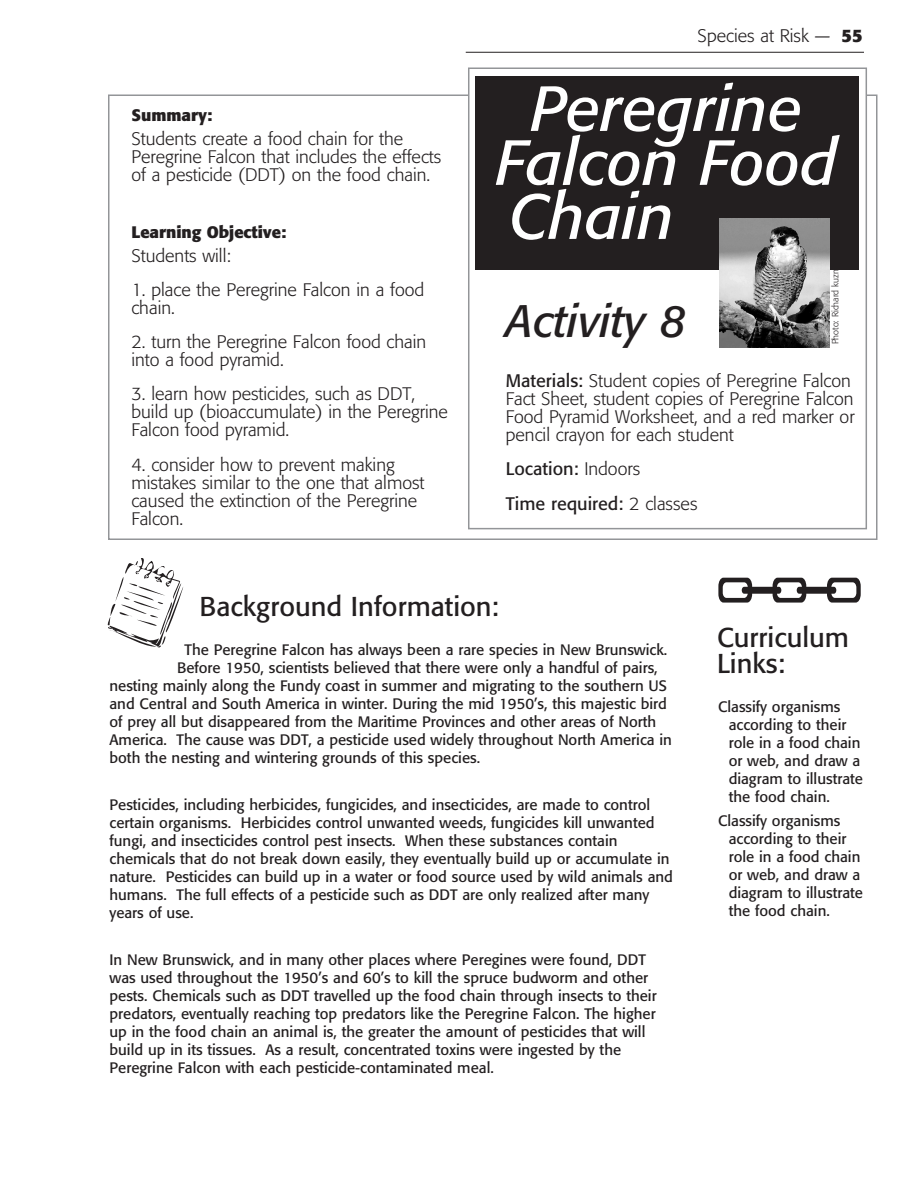
<style>
.page{position:relative;width:918px;height:1188px;background:#fff}
.page>*{position:absolute;margin:0;border:0;box-sizing:border-box;transform-origin:0 0}
._01_titres_activités{font:italic 63px/54px "Formata";color:#fff}
._02_Titres_activités{font:italic 45px "Formata";color:#231f20}
._11_Fut_titres_bold{font:27px "Formata";color:#231f20}
._32_Curriculum_link{font:27px/25.5px "Formata";color:#231f20}
._04_Sommaire_texte{font:300 18px/18px "Formata";color:#231f20}
._04_Sommaire_texte-2{font:18px "Formata";color:#231f20}
._03_Sommaire_titre{font:700 16.5px "Formata";color:#231f20}
._32_TX_Curriculum_li{font:15px/18px "Formata";color:#231f20}
._04_Sommaire_texte-3{font:300 9px "Formata";color:#231f20}
.s1{font-weight:700}
.s2{font-weight:400}
.s3{font-weight:300}
</style>
<div class="page">
<hr style="left:466px;top:52px;width:398px;height:1px;background:#231f20">
<div style="left:468px;top:68px;width:399px;height:461px;background:#fff;border:2px solid #939598"></div>
<div style="left:475px;top:76px;width:383px;height:194px;background:#231f20"></div>
<div style="left:720px;top:218px;width:109px;height:133px;background:linear-gradient(to right,#fff,#fff)"></div>
<img style="left:720px;top:218px;width:109px;height:129px">
<svg style="left:718px;top:578px;width:143px;height:25px"></svg>
<svg style="left:108px;top:558px;width:75px;height:89px"></svg>
<p class="_03_Sommaire_titre" style="left:131px;top:105px;width:82px">Summary:</p>
<p class="_04_Sommaire_texte" style="left:131px;top:130px;width:311px">Students create a food chain for the<br>Peregrine Falcon that includes the effects of a pesticide (DDT) on the food chain.</p>
<p class="_03_Sommaire_titre" style="left:131px;top:222px;width:156px">Learning Objective:</p>
<p class="_04_Sommaire_texte" style="left:131px;top:247px;width:101px">Students will:</p>
<p class="_04_Sommaire_texte" style="left:131px;top:281px;width:294px">1. place the Peregrine Falcon in a food chain.</p>
<p class="_04_Sommaire_texte" style="left:131px;top:333px;width:296px">2. turn the Peregrine Falcon food chain into a food pyramid.</p>
<p class="_04_Sommaire_texte" style="left:131px;top:385px;width:318px">3. learn how pesticides, such as DDT, build up (bioaccumulate) in the Peregrine<br>Falcon food pyramid.</p>
<p class="_04_Sommaire_texte" style="left:131px;top:456px;width:295px">4. consider how to prevent making mistakes similar to the one that almost caused the extinction of the Peregrine<br>Falcon.</p>
<p class="_04_Sommaire_texte" style="left:698px;top:27px;width:166px">Species at Risk — <span class="s1">55</span></p>
<p class="_01_titres_activités" style="left:496px;top:82px;width:343px;text-indent:35px">Peregrine<br>Falcon Food<br>Chain</p>
<p class="_04_Sommaire_texte-3" style="left:830px;top:344px;width:96px;rotate:-90deg">Photo: Richard kuzminski</p>
<p class="_02_Titres_activités" style="left:506px;top:294px;width:182px">Activity 8</p>
<p class="_04_Sommaire_texte" style="left:506px;top:372px;width:350px"><span class="s2">Materials:</span> Student copies of Peregrine Falcon Fact Sheet, student copies of Peregrine Falcon Food Pyramid Worksheet, and a red marker or pencil crayon for each student</p>
<p class="_04_Sommaire_texte-2" style="left:506px;top:458px;width:136px">Location: <span class="s3">Indoors</span></p>
<p class="_04_Sommaire_texte-2" style="left:506px;top:492px;width:193px">Time required: <span class="s3">2 classes</span></p>
<p class="_11_Fut_titres_bold" style="left:200px;top:590px;width:301px">Background Information:</p>
<p class="_32_TX_Curriculum_li" style="left:184px;top:641px;width:484px">The Peregrine Falcon has always been a rare species in New Brunswick.</p>
<p class="_32_TX_Curriculum_li" style="left:177px;top:659px;width:482px">Before 1950, scientists believed that there were only a handful of pairs,</p>
<p class="_32_TX_Curriculum_li" style="left:110px;top:677px;width:559px">nesting mainly along the Fundy coast in summer and migrating to the southern US</p>
<p class="_32_TX_Curriculum_li" style="left:110px;top:695px;width:559px">and Central and South America in winter. During the mid 1950’s, this majestic bird</p>
<p class="_32_TX_Curriculum_li" style="left:110px;top:713px;width:548px">of prey all but disappeared from the Maritime Provinces and other areas of North</p>
<p class="_32_TX_Curriculum_li" style="left:110px;top:731px;width:564px">America. The cause was DDT, a pesticide used widely throughout North America in</p>
<p class="_32_TX_Curriculum_li" style="left:110px;top:749px;width:372px">both the nesting and wintering grounds of this species.</p>
<p class="_32_TX_Curriculum_li" style="left:110px;top:796px;width:565px">Pesticides, including herbicides, fungicides, and insecticides, are made to control certain organisms. Herbicides control unwanted weeds, fungicides kill unwanted fungi, and insecticides control pest insects. When these substances contain chemicals that do not break down easily, they eventually build up or accumulate in nature. Pesticides can build up in a water or food source used by wild animals and humans. The full effects of a pesticide such as DDT are only realized after many years of use.</p>
<p class="_32_TX_Curriculum_li" style="left:110px;top:951px;width:549px">In New Brunswick, and in many other places where Peregines were found, DDT was used throughout the 1950’s and 60’s to kill the spruce budworm and other pests. Chemicals such as DDT travelled up the food chain through insects to their predators, eventually reaching top predators like the Peregrine Falcon. The higher up in the food chain an animal is, the greater the amount of pesticides that will build up in its tissues. As a result, concentrated toxins were ingested by the Peregrine Falcon with each pesticide-contaminated meal.</p>
<p class="_32_Curriculum_link" style="left:717px;top:625px;width:134px">Curriculum<br>Links:</p>
<p class="_32_TX_Curriculum_li" style="left:729px;top:698px;width:136px;text-indent:-11px">Classify organisms according to their role in a food chain or web, and draw a diagram to illustrate the food chain.</p>
<p class="_32_TX_Curriculum_li" style="left:729px;top:811px;width:136px;text-indent:-11px">Classify organisms according to their role in a food chain or web, and draw a diagram to illustrate the food chain.</p>
</div>
